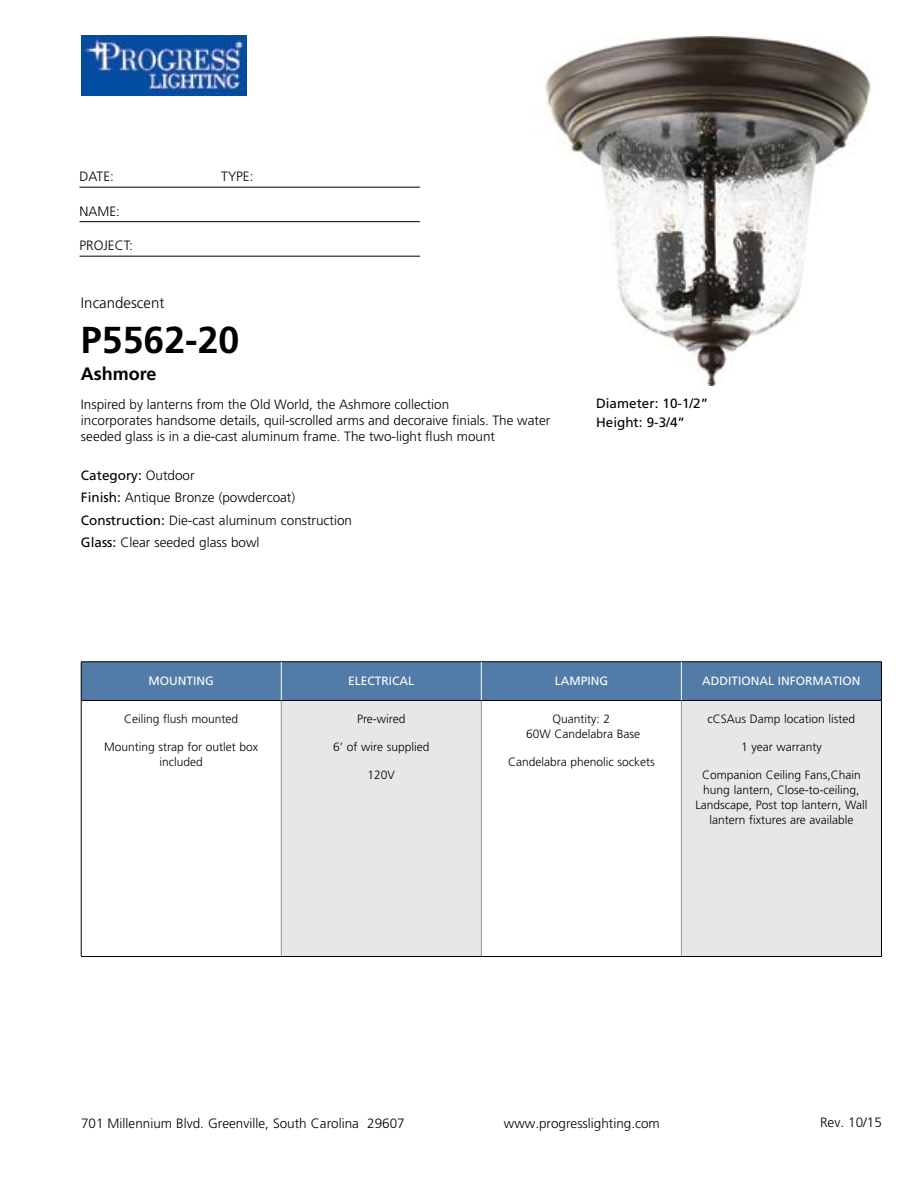
<style>
.page{position:relative;width:918px;height:1188px;background:#fff}
.page>*{position:absolute;margin:0;border:0;box-sizing:border-box;transform-origin:0 0}
.t1{font:700 37.5px "Frutiger";color:#000}
.t2{font:700 18px "Frutiger";color:#000}
.t3{font:300 15px "Frutiger";color:#000}
.t4{font:300 13.5px/22.5px "Frutiger";color:#000}
.t5{font:13.5px/19.5px "Frutiger";color:#000}
.t6{font:300 12px/15px "Frutiger";color:#000;text-align:center}
.t7{font:12px "Frutiger";color:#fff}
.s1{font-weight:400}
</style>
<div class="page">
<img style="left:81px;top:36px;width:165px;height:59px">
<hr style="left:80px;top:187px;width:340px;height:1px;background:#000">
<hr style="left:80px;top:221px;width:340px;height:1px;background:#000">
<hr style="left:80px;top:256px;width:340px;height:1px;background:#000">
<div style="left:82px;top:663px;width:799px;height:37px;background:#527ba8"></div>
<div style="left:281px;top:700px;width:200px;height:257px;background:#e6e7e8"></div>
<div style="left:681px;top:700px;width:200px;height:257px;background:#e6e7e8"></div>
<hr style="left:281px;top:701px;width:1px;height:255px;background:#939598">
<hr style="left:481px;top:701px;width:1px;height:255px;background:#939598">
<hr style="left:681px;top:701px;width:1px;height:255px;background:#939598">
<hr style="left:81px;top:700px;width:200px;height:1px;background:#000">
<hr style="left:281px;top:700px;width:200px;height:1px;background:#000">
<hr style="left:481px;top:700px;width:200px;height:1px;background:#000">
<hr style="left:681px;top:700px;width:200px;height:1px;background:#000">
<hr style="left:81px;top:956px;width:200px;height:1px;background:#000">
<hr style="left:281px;top:956px;width:200px;height:1px;background:#000">
<hr style="left:481px;top:956px;width:200px;height:1px;background:#000">
<hr style="left:681px;top:956px;width:201px;height:1px;background:#000">
<hr style="left:81px;top:662px;width:200px;height:1px;background:#000">
<hr style="left:81px;top:662px;width:1px;height:38px;background:#000">
<hr style="left:281px;top:662px;width:200px;height:1px;background:#000">
<hr style="left:481px;top:662px;width:200px;height:1px;background:#000">
<hr style="left:681px;top:662px;width:201px;height:1px;background:#000">
<hr style="left:881px;top:662px;width:1px;height:38px;background:#000">
<hr style="left:81px;top:700px;width:1px;height:256px;background:#000">
<hr style="left:881px;top:700px;width:1px;height:256px;background:#000">
<hr style="left:281px;top:662px;width:1px;height:38px;background:#fff">
<hr style="left:681px;top:662px;width:1px;height:38px;background:#fff">
<hr style="left:481px;top:662px;width:1px;height:38px;background:#fff">
<img style="left:545px;top:36px;width:326px;height:349px">
<p class="t4" style="left:80px;top:166px;width:36px">DATE:</p>
<p class="t4" style="left:221px;top:166px;width:34px">TYPE:</p>
<p class="t4" style="left:80px;top:201px;width:42px">NAME:</p>
<p class="t4" style="left:80px;top:235px;width:55px">PROJECT:</p>
<p class="t3" style="left:81px;top:297px;width:85px">Incandescent</p>
<h1 class="t1" style="left:81px;top:318px;width:160px">P5562-20</h1>
<h2 class="t2" style="left:81px;top:364px;width:77px">Ashmore</h2>
<p class="t4" style="left:81px;top:397px;width:471px;line-height:16.2px">Inspired by lanterns from the Old World, the Ashmore collection<br>incorporates handsome details, quil-scrolled arms and decoraive finials. The water seeded glass is in a die-cast aluminum frame. The two-light flush mount</p>
<p class="t4" style="left:81px;top:465px;width:273px"><span class="s1">Category:</span> Outdoor<br><span class="s1">Finish:</span> Antique Bronze (powdercoat)<br><span class="s1">Construction:</span> Die-cast aluminum construction <span class="s1">Glass:</span> Clear seeded glass bowl</p>
<p class="t5" style="left:596px;top:395px;width:114px">Diameter: 10-1/2”<br>Height: 9-3/4”</p>
<p class="t7" style="left:149px;top:676px;width:67px">MOUNTING</p>
<p class="t7" style="left:348px;top:676px;width:68px">ELECTRICAL</p>
<p class="t7" style="left:555px;top:676px;width:55px">LAMPING</p>
<p class="t7" style="left:702px;top:676px;width:160px">ADDITIONAL INFORMATION</p>
<p class="t6" style="left:124px;top:713px;width:116px">Ceiling flush mounted</p>
<p class="t6" style="left:104px;top:740px;width:156px">Mounting strap for outlet box included</p>
<p class="t6" style="left:357px;top:713px;width:50px">Pre-wired</p>
<p class="t6" style="left:333px;top:740px;width:98px">6’ of wire supplied</p>
<p class="t6" style="left:368px;top:768px;width:29px">120V</p>
<p class="t6" style="left:708px;top:713px;width:149px">cCSAus Damp location listed</p>
<p class="t6" style="left:741px;top:740px;width:82px">1 year warranty</p>
<p class="t6" style="left:696px;top:768px;width:173px">Companion Ceiling Fans,Chain hung lantern, Close-to-ceiling,<br>Landscape, Post top lantern, Wall lantern fixtures are available</p>
<p class="t6" style="left:526px;top:713px;width:116px">Quantity: 2<br>60W Candelabra Base</p>
<p class="t6" style="left:508px;top:755px;width:148px">Candelabra phenolic sockets</p>
<p class="t4" style="left:81px;top:1113px;width:325px">701 Millennium Blvd. Greenville, South Carolina 29607</p>
<p class="t4" style="left:504px;top:1113px;width:158px">www.progresslighting.com</p>
<p class="t4" style="left:820px;top:1112px;width:63px">Rev. 10/15</p>
</div>
